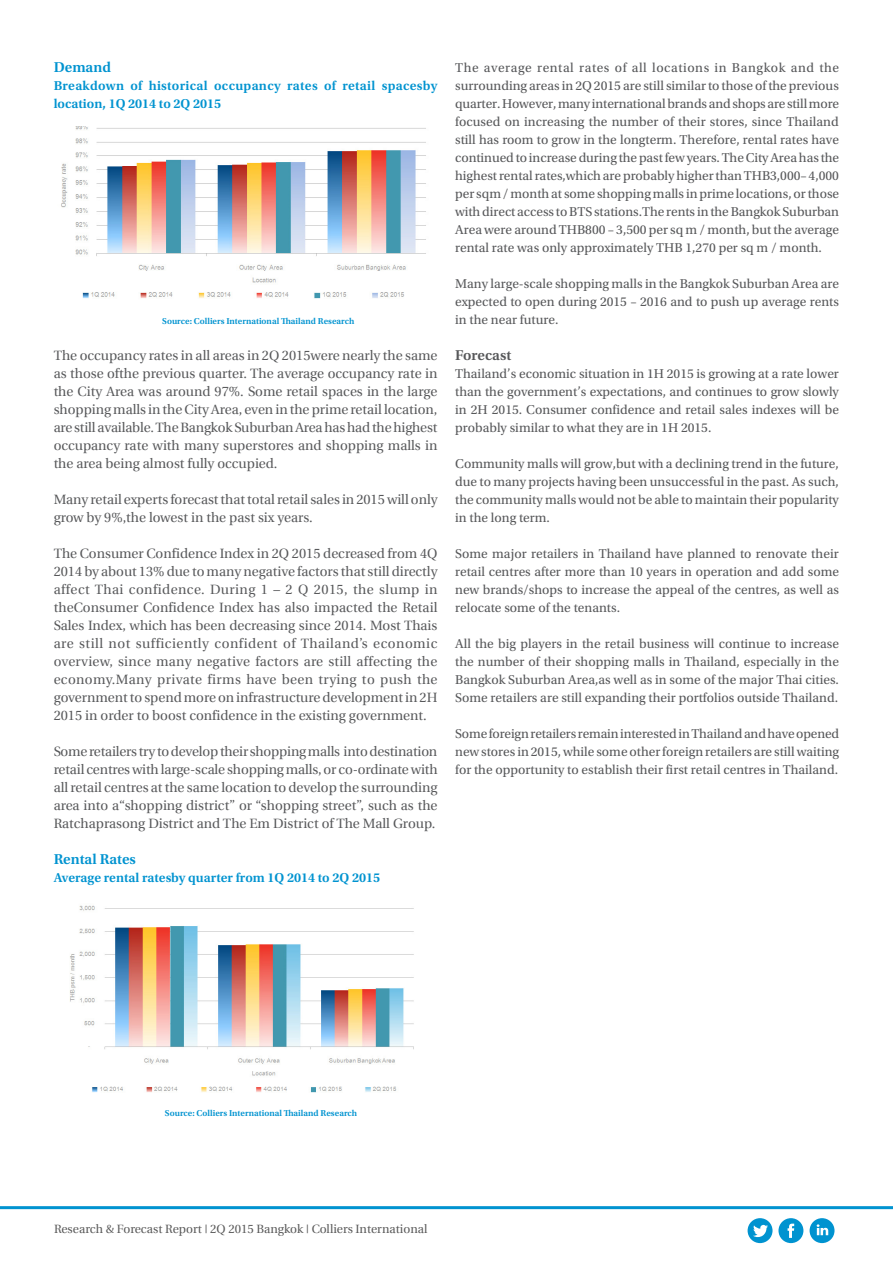
<style>
.page{position:relative;width:893px;height:1263px;background:#fff}
.page>*{position:absolute;margin:0;border:0;box-sizing:border-box;transform-origin:0 0}
.Story_Title_Body{font:600 15px "Utopia Std";color:#0093d0}
.Story_Title_Body-2{font:600 15px "Utopia Std";color:#57585a}
.Story_Title_Body-3{font:13.5px/18px "Utopia Std";color:#57585a;text-align:justify}
.Story_Title_Body-4{font:13.5px/18px "Utopia";color:#57585a;text-align:justify}
.Story_Title_Body-5{font:600 13.5px/18px "Utopia Std";letter-spacing:.005em;color:#0093d0}
.Text_Sidebar{font:12px "Utopia";color:#595959}
.Story_Title_Body-6{font:600 9px "Utopia Std";color:#0093d0}
</style>
<div class="page">
<img style="left:61px;top:126px;width:365px;height:173px">
<img style="left:70px;top:905px;width:344px;height:188px">
<div style="left:778px;top:1218px;width:25px;height:25px;background:#0093d0;border-radius:50%"></div>
<svg style="left:787px;top:1223px;width:7px;height:15px"></svg>
<div style="left:810px;top:1218px;width:24px;height:25px;background:#0093d0;border-radius:50%"></div>
<svg style="left:817px;top:1224px;width:11px;height:11px"></svg>
<div style="left:748px;top:1218px;width:24px;height:25px;background:#0093d0;border-radius:50%"></div>
<svg style="left:753px;top:1225px;width:15px;height:12px"></svg>
<hr style="left:0;top:1206px;width:893px;height:3px;background:#0093d0">
<p class="Story_Title_Body" style="left:54px;top:59px;width:59px">Demand</p>
<p class="Story_Title_Body-5" style="left:54px;top:77px;width:385px">Breakdown of historical occupancy rates of retail spacesby location, 1Q 2014 to 2Q 2015</p>
<p class="Story_Title_Body-6" style="left:162px;top:316px;width:194px">Source: Colliers International Thailand Research</p>
<p class="Story_Title_Body-4" style="left:54px;top:347px;width:385px">The occupancy rates in all areas in 2Q 2015were nearly the same as those ofthe previous quarter. The average occupancy rate in the City Area was around 97%. Some retail spaces in the large shopping malls in the City Area, even in the prime retail location, are still available. The Bangkok Suburban Area has had the highest occupancy rate with many superstores and shopping malls in the area being almost fully occupied.</p>
<p class="Story_Title_Body-4" style="left:54px;top:491px;width:385px">Many retail experts forecast that total retail sales in 2015 will only grow by 9%,the lowest in the past six years.</p>
<p class="Story_Title_Body-4" style="left:54px;top:545px;width:385px">The Consumer Confidence Index in 2Q 2015 decreased from 4Q 2014 by about 13% due to many negative factors that still directly affect Thai confidence. During 1 – 2 Q 2015, the slump in theConsumer Confidence Index has also impacted the Retail Sales Index, which has been decreasing since 2014. Most Thais are still not sufficiently confident of Thailand’s economic overview, since many negative factors are still affecting the economy.Many private firms have been trying to push the government to spend more on infrastructure development in 2H 2015 in order to boost confidence in the existing government.</p>
<p class="Story_Title_Body-4" style="left:54px;top:743px;width:385px">Some retailers try to develop their shopping malls into destination retail centres with large-scale shopping malls, or co-ordinate with all retail centres at the same location to develop the surrounding area into a“shopping district” or “shopping street”, such as the Ratchaprasong District and The Em District of The Mall Group.</p>
<p class="Story_Title_Body" style="left:54px;top:851px;width:84px">Rental Rates</p>
<p class="Story_Title_Body-5" style="left:54px;top:869px;width:328px">Average rental ratesby quarter from 1Q 2014 to 2Q 2015</p>
<p class="Story_Title_Body-3" style="left:455px;top:59px;width:386px">The average rental rates of all locations in Bangkok and the surrounding areas in 2Q 2015 are still similar to those of the previous quarter. However, many international brands and shops are still more focused on increasing the number of their stores, since Thailand still has room to grow in the longterm. Therefore, rental rates have continued to increase during the past few years. The City Area has the highest rental rates,which are probably higher than THB3,000– 4,000 per sqm / month at some shopping malls in prime locations, or those with direct access to BTS stations.The rents in the Bangkok Suburban Area were around THB800 – 3,500 per sq m / month, but the average rental rate was only approximately THB 1,270 per sq m / month.</p>
<p class="Story_Title_Body-3" style="left:455px;top:275px;width:385px">Many large-scale shopping malls in the Bangkok Suburban Area are expected to open during 2015 – 2016 and to push up average rents in the near future.</p>
<p class="Story_Title_Body-2" style="left:455px;top:347px;width:58px">Forecast</p>
<p class="Story_Title_Body-3" style="left:455px;top:365px;width:385px">Thailand’s economic situation in 1H 2015 is growing at a rate lower than the government’s expectations, and continues to grow slowly in 2H 2015. Consumer confidence and retail sales indexes will be probably similar to what they are in 1H 2015.</p>
<p class="Story_Title_Body-3" style="left:455px;top:455px;width:385px">Community malls will grow,but with a declining trend in the future, due to many projects having been unsuccessful in the past. As such, the community malls would not be able to maintain their popularity in the long term.</p>
<p class="Story_Title_Body-3" style="left:455px;top:545px;width:385px">Some major retailers in Thailand have planned to renovate their retail centres after more than 10 years in operation and add some new brands/shops to increase the appeal of the centres, as well as relocate some of the tenants.</p>
<p class="Story_Title_Body-3" style="left:455px;top:635px;width:385px">All the big players in the retail business will continue to increase the number of their shopping malls in Thailand, especially in the Bangkok Suburban Area,as well as in some of the major Thai cities.<br>Some retailers are still expanding their portfolios outside Thailand.</p>
<p class="Story_Title_Body-3" style="left:455px;top:725px;width:386px">Some foreign retailers remain interested in Thailand and have opened new stores in 2015, while some other foreign retailers are still waiting for the opportunity to establish their first retail centres in Thailand.</p>
<p class="Story_Title_Body-6" style="left:165px;top:1108px;width:194px">Source: Colliers International Thailand Research</p>
<p class="Text_Sidebar" style="left:54px;top:1223px;width:375px">Research &amp; Forecast Report | 2Q 2015 Bangkok | Colliers International</p>
</div>
